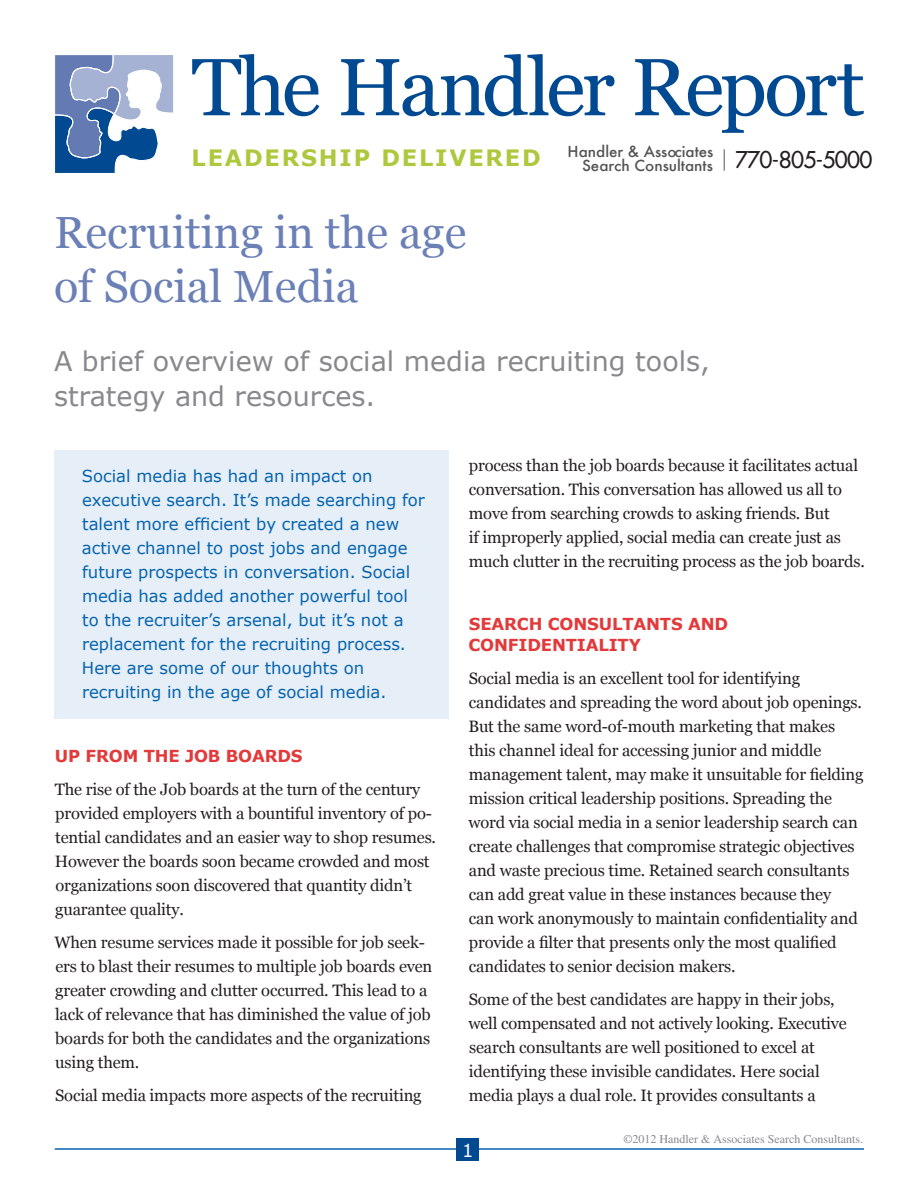
<style>
.page{position:relative;width:918px;height:1188px;background:#fff}
.page>*{position:absolute;margin:0;border:0;box-sizing:border-box;transform-origin:0 0}
.t1{font:81px "Georgia";letter-spacing:-.045em;color:#014990}
.t2{font:45px "Georgia";color:#6b80b6}
.t3{font:27px/34.5px "Verdana";color:#87898c}
.t4{font:700 22.5px "Verdana";letter-spacing:.08em;color:#aec83e}
.t5{font:22.5px "Futura";letter-spacing:-.03em;color:#231f20}
.t6{font:18px "Verdana";color:#fff}
.t7{font:16.5px/24px "Georgia";letter-spacing:-.01em;color:#231f20}
.t8{font:16.5px/24px "Verdana";color:#0663b0}
.t9{font:700 16.5px/21px "Verdana";letter-spacing:-.01em;color:#e23a3b}
.t10{font:500 14.85px "Futura";color:#545454}
.t11{font:12px "Times";color:#87898c}
</style>
<div class="page">
<div style="left:55px;top:450px;width:394px;height:268px;background:#e6eff7"></div>
<svg style="left:55px;top:55px;width:119px;height:118px"></svg>
<svg style="left:724px;top:149px;width:1px;height:22px"></svg>
<hr style="left:55px;top:1148px;width:809px;height:2px;background:#0663b0">
<div style="left:457px;top:1138px;width:22px;height:23px;background:#014990"></div>
<p class="t1" style="left:192px;top:38px;width:675px">The Handler Report</p>
<p class="t4" style="left:192px;top:143px;width:523px">LEADERSHIP DELIVERED <sup>Handler</sup> <sup>&amp;</sup> <sup>Associates</sup></p>
<p class="t5" style="left:735px;top:146px;width:139px">770-805-5000</p>
<p class="t10" style="left:582px;top:155px;width:132px">Search Consultants</p>
<p class="t2" style="left:54px;top:205px;width:414px">Recruiting in the age</p>
<p class="t2" style="left:54px;top:259px;width:306px">of Social Media</p>
<p class="t3" style="left:54px;top:344px;width:658px">A brief overview of social media recruiting tools, strategy and resources.</p>
<p class="t8" style="left:82px;top:464px;width:345px">Social media has had an impact on executive search. It’s made searching for talent more efficient by created a new active channel to post jobs and engage future prospects in conversation. Social media has added another powerful tool to the recruiter’s arsenal, but it’s not a replacement for the recruiting process.<br>Here are some of our thoughts on recruiting in the age of social media.</p>
<p class="t9" style="left:55px;top:746px;width:249px">UP FROM THE JOB BOARDS</p>
<p class="t7" style="left:55px;top:778px;width:383px">The rise of the Job boards at the turn of the century provided employers with a bountiful inventory of po&shy;tential candidates and an easier way to shop resumes.<br>However the boards soon became crowded and most organizations soon discovered that quantity didn’t guarantee quality.</p>
<p class="t7" style="left:54px;top:931px;width:379px">When resume services made it possible for job seek&shy;ers to blast their resumes to multiple job boards even greater crowding and clutter occurred. This lead to a lack of relevance that has diminished the value of job boards for both the candidates and the organizations using them.</p>
<p class="t7" style="left:55px;top:1084px;width:368px">Social media impacts more aspects of the recruiting</p>
<p class="t7" style="left:469px;top:454px;width:398px">process than the job boards because it facilitates actual conversation. This conversation has allowed us all to move from searching crowds to asking friends. But<br>if improperly applied, social media can create just as much clutter in the recruiting process as the job boards.</p>
<p class="t9" style="left:469px;top:614px;width:261px">SEARCH CONSULTANTS AND<br>CONFIDENTIALITY</p>
<p class="t7" style="left:468px;top:667px;width:397px">Social media is an excellent tool for identifying candidates and spreading the word about job openings.<br>But the same word-of-mouth marketing that makes this channel ideal for accessing junior and middle management talent, may make it unsuitable for fielding mission critical leadership positions. Spreading the word via social media in a senior leadership search can create challenges that compromise strategic objectives and waste precious time. Retained search consultants can add great value in these instances because they<br>can work anonymously to maintain confidentiality and provide a filter that presents only the most qualified candidates to senior decision makers.</p>
<p class="t7" style="left:469px;top:988px;width:380px">Some of the best candidates are happy in their jobs, well compensated and not actively looking. Executive search consultants are well positioned to excel at identifying these invisible candidates. Here social media plays a dual role. It provides consultants a</p>
<p class="t6" style="left:462px;top:1139px;width:13px">1</p>
<p class="t11" style="left:624px;top:1133px;width:241px">©2012 Handler &amp; Associates Search Consultants.</p>
</div>
